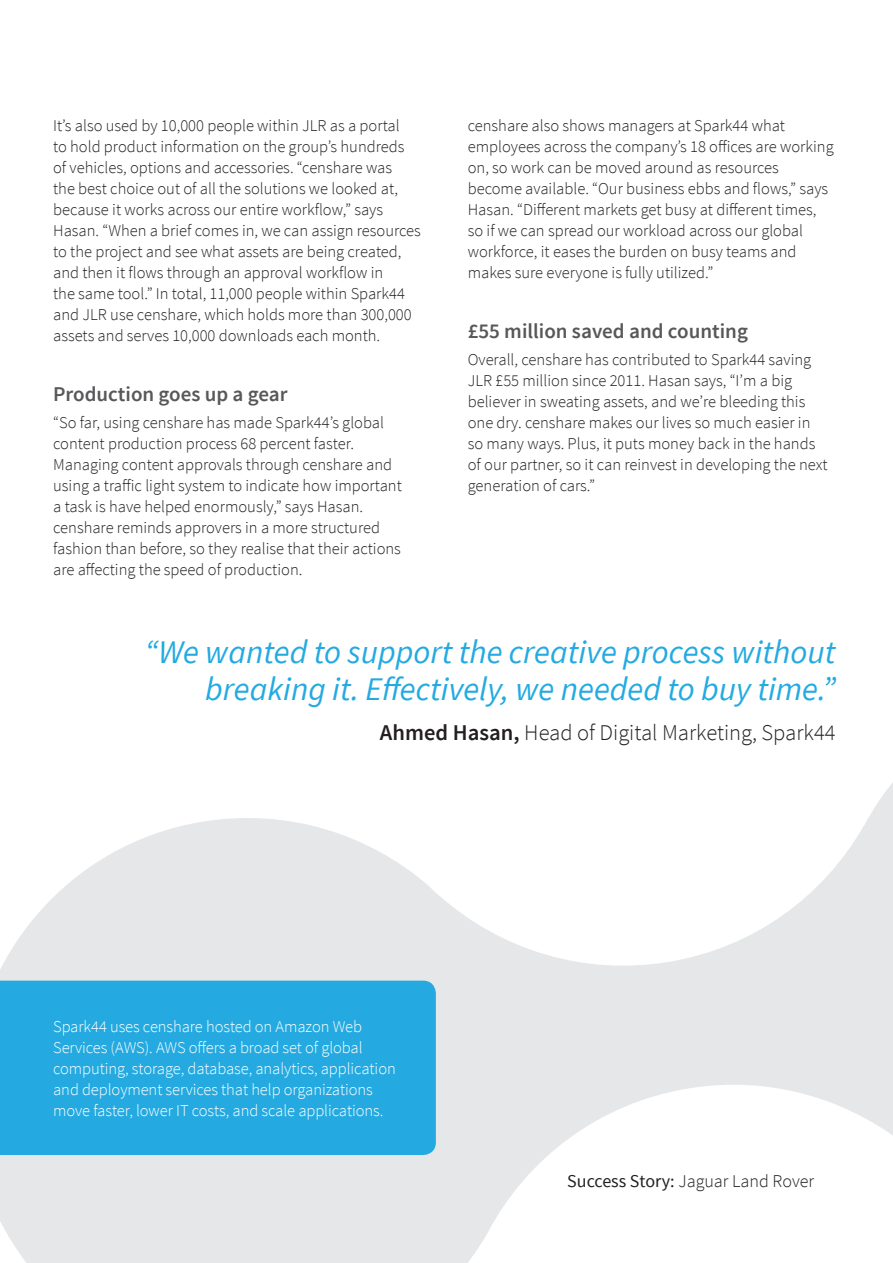
<style>
.page{position:relative;width:893px;height:1263px;background:#fff}
.page>*{position:absolute;margin:0;border:0;box-sizing:border-box;transform-origin:0 0}
.Body{font:italic 33px/37.5px "Source Sans Pro";color:#24aae1;text-align:right}
.Body-2{font:300 22.5px "Source Sans Pro";color:#231f20}
.Body-3{font:600 21px "Source Sans Pro";color:#57585a}
.Body-4{font:300 18px "Source Sans Pro";color:#231f20}
.Body-5{font:300 16.5px/21px "Source Sans Pro";color:#231f20}
.Body-6{font:300 16.5px/21px "Source Sans Pro";letter-spacing:-.005em;color:#fff}
.s1{font-weight:600}
.s2{font-weight:400}
</style>
<div class="page">
<svg style="left:0;top:782px;width:893px;height:481px;fill:#e6e7e9"></svg>
<div style="left:0;top:981px;width:436px;height:174px;background:#24aae1"></div>
<p class="Body-5" style="left:53px;top:116px;width:369px">It’s also used by 10,000 people within JLR as a portal<br>to hold product information on the group’s hundreds of vehicles, options and accessories. “censhare was<br>the best choice out of all the solutions we looked at, because it works across our entire workflow,” says Hasan. “When a brief comes in, we can assign resources to the project and see what assets are being created, and then it flows through an approval workflow in<br>the same tool.” In total, 11,000 people within Spark44 and JLR use censhare, which holds more than 300,000 assets and serves 10,000 downloads each month.</p>
<p class="Body-3" style="left:53px;top:380px;width:236px">Production goes up a gear</p>
<p class="Body-5" style="left:53px;top:412px;width:350px">“So far, using censhare has made Spark44’s global content production process 68 percent faster.<br>Managing content approvals through censhare and using a traffic light system to indicate how important a task is have helped enormously,” says Hasan. censhare reminds approvers in a more structured fashion than before, so they realise that their actions are affecting the speed of production.</p>
<p class="Body-5" style="left:468px;top:116px;width:367px">censhare also shows managers at Spark44 what employees across the company’s 18 offices are working on, so work can be moved around as resources become available. “Our business ebbs and flows,” says Hasan. “Different markets get busy at different times, so if we can spread our workload across our global workforce, it eases the burden on busy teams and makes sure everyone is fully utilized.”</p>
<p class="Body-3" style="left:468px;top:317px;width:282px">£55 million saved and counting</p>
<p class="Body-5" style="left:468px;top:349px;width:361px">Overall, censhare has contributed to Spark44 saving JLR £55 million since 2011. Hasan says, “I’m a big believer in sweating assets, and we’re bleeding this one dry. censhare makes our lives so much easier in so many ways. Plus, it puts money back in the hands of our partner, so it can reinvest in developing the next generation of cars.”</p>
<p class="Body" style="left:145px;top:633px;width:692px">“We wanted to support the creative process without breaking it. Effectively, we needed to buy time.”</p>
<p class="Body-2" style="left:380px;top:719px;width:457px"><span class="s1">Ahmed Hasan,</span> Head of Digital Marketing, Spark44</p>
<p class="Body-6" style="left:53px;top:1016px;width:344px">Spark44 uses censhare hosted on Amazon Web Services (AWS). AWS offers a broad set of global computing, storage, database, analytics, application and deployment services that help organizations move faster, lower IT costs, and scale applications.</p>
<p class="Body-4" style="left:567px;top:1170px;width:249px"><span class="s2">Success Story:</span> Jaguar Land Rover</p>
</div>
